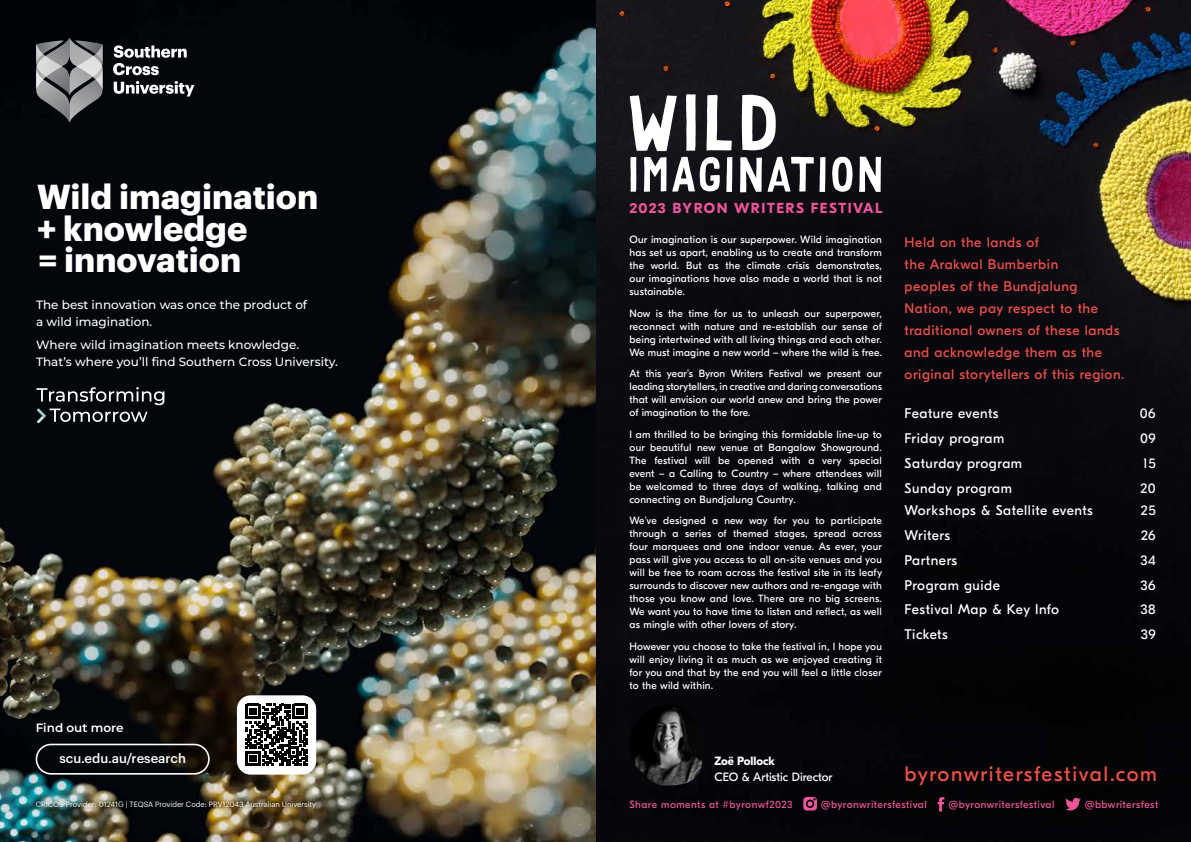
<style>
.page{position:relative;width:1191px;height:842px;background:#fff}
.page>*{position:absolute;margin:0;border:0;box-sizing:border-box;transform-origin:0 0}
.t1{font:700 33.9px/31.8px "Graphik";color:#fff}
.t2{font:21px "GT Eesti Display";letter-spacing:.08em;color:#f0504a}
.t3{font:700 14.5px "GT Eesti Display";letter-spacing:.1em;color:#ef559a}
.t4{font:14px/22px "GT Eesti Display";letter-spacing:.04em;color:#f0504a}
.t5{font:14px "GT Eesti Display";letter-spacing:.04em;color:#fff}
.t6{font:500 13px "Graphik";color:#fff}
.t7{font:500 12px/17px "Montserrat";color:#fff}
.t8{font:12px "GT Eesti Display";color:#fff}
.t9{font:600 12px "Montserrat";color:#fff}
.t10{font:700 12px "GT Eesti Display";color:#fff}
.t11{font:10.5px/13px "GT Eesti Display";letter-spacing:.02em;color:#fff;text-align:justify}
.t12{font:10.5px "GT Eesti Display";letter-spacing:.04em;color:#ef559a}
.t13{font:7.5px "Graphik";letter-spacing:-.005em;color:#fff}
</style>
<div class="page">
<img style="left:595px;top:0;width:596px;height:842px">
<svg style="left:803px;top:797px;width:14px;height:13px"></svg>
<svg style="left:937px;top:797px;width:7px;height:14px"></svg>
<svg style="left:1065px;top:797px;width:15px;height:13px"></svg>
<svg style="left:630px;top:157px;width:251px;height:35px"></svg>
<svg style="left:629px;top:95px;width:48px;height:56px"></svg>
<svg style="left:686px;top:94px;width:9px;height:57px"></svg>
<svg style="left:706px;top:95px;width:26px;height:56px"></svg>
<svg style="left:741px;top:95px;width:35px;height:55px"></svg>
<img style="left:628px;top:704px;width:76px;height:82px">
<img style="left:0;top:0;width:595px;height:842px">
<svg style="left:36px;top:38px;width:67px;height:85px;background:#707275"></svg>
<svg style="left:113px;top:45px;width:74px;height:30px"></svg>
<svg style="left:114px;top:81px;width:80px;height:16px"></svg>
<div style="left:237px;top:695px;width:79px;height:80px;background:#fff;border-radius:14px"></div>
<svg style="left:245px;top:704px;width:63px;height:62px"></svg>
<div style="left:36px;top:744px;width:174px;height:31px;border:2px solid #fff;border-radius:15px"></div>
<svg style="left:36px;top:387px;width:128px;height:36px;background:#34373b"></svg>
<div style="left:31px;top:796px;width:290px;height:17px;background:#000;opacity:.75"></div>
<h1 class="t1" style="left:37px;top:177px;width:283px">Wild imagination + knowledge<br>= innovation</h1>
<p class="t7" style="left:36px;top:296px;width:273px">The best innovation was once the product of a wild imagination.</p>
<p class="t7" style="left:36px;top:336px;width:303px">Where wild imagination meets knowledge.<br>That’s where you’ll find Southern Cross University.</p>
<p class="t9" style="left:36px;top:720px;width:89px">Find out more</p>
<p class="t6" style="left:59px;top:748px;width:128px">scu.edu.au/research</p>
<p class="t13" style="left:36px;top:799px;width:282px">CRICOS Provider: 01241G | TEQSA Provider Code: PRV12043 Australian University</p>
<h3 class="t3" style="left:629px;top:200px;width:254px">2023 BYRON WRITERS FESTIVAL</h3>
<p class="t11" style="left:629px;top:233px;width:254px">Our imagination is our superpower. Wild imagination has set us apart, enabling us to create and transform the world. But as the climate crisis demonstrates, our imaginations have also made a world that is not sustainable.</p>
<p class="t11" style="left:629px;top:307px;width:254px">Now is the time for us to unleash our superpower, reconnect with nature and re-establish our sense of being intertwined with all living things and each other.<br>We must imagine a new world – where the wild is free.</p>
<p class="t11" style="left:629px;top:367px;width:254px">At this year’s Byron Writers Festival we present our leading storytellers, in creative and daring conversations that will envision our world anew and bring the power of imagination to the fore.</p>
<p class="t11" style="left:629px;top:428px;width:254px">I am thrilled to be bringing this formidable line-up to our beautiful new venue at Bangalow Showground.<br>The festival will be opened with a very special event – a Calling to Country – where attendees will be welcomed to three days of walking, talking and connecting on Bundjalung Country.</p>
<p class="t11" style="left:629px;top:514px;width:254px">We’ve designed a new way for you to participate through a series of themed stages, spread across four marquees and one indoor venue. As ever, your pass will give you access to all on-site venues and you will be free to roam across the festival site in its leafy surrounds to discover new authors and re-engage with those you know and love. There are no big screens.<br>We want you to have time to listen and reflect, as well as mingle with other lovers of story.</p>
<p class="t11" style="left:629px;top:640px;width:254px">However you choose to take the festival in, I hope you will enjoy living it as much as we enjoyed creating it for you and that by the end you will feel a little closer to the wild within.</p>
<h3 class="t4" style="left:904px;top:231px;width:221px">Held on the lands of<br>the Arakwal Bumberbin<br>peoples of the Bundjalung<br>Nation, we pay respect to the traditional owners of these lands and acknowledge them as the original storytellers of this region.</h3>
<h3 class="t5" style="left:904px;top:406px;width:95px">Feature events</h3>
<h3 class="t5" style="left:1139px;top:406px;width:17px">06</h3>
<h3 class="t5" style="left:904px;top:431px;width:101px">Friday program</h3>
<h3 class="t5" style="left:1140px;top:431px;width:17px">09</h3>
<h3 class="t5" style="left:904px;top:456px;width:119px">Saturday program</h3>
<h3 class="t5" style="left:1143px;top:456px;width:14px">15</h3>
<h3 class="t5" style="left:904px;top:481px;width:109px">Sunday program</h3>
<h3 class="t5" style="left:1140px;top:481px;width:17px">20</h3>
<h3 class="t5" style="left:904px;top:503px;width:190px">Workshops &amp; Satellite events</h3>
<h3 class="t5" style="left:1141px;top:503px;width:16px">25</h3>
<h3 class="t5" style="left:904px;top:527px;width:47px">Writers</h3>
<h3 class="t5" style="left:1141px;top:527px;width:16px">26</h3>
<h3 class="t5" style="left:904px;top:552px;width:54px">Partners</h3>
<h3 class="t5" style="left:1140px;top:552px;width:17px">34</h3>
<h3 class="t5" style="left:904px;top:577px;width:97px">Program guide</h3>
<h3 class="t5" style="left:1140px;top:577px;width:17px">36</h3>
<h3 class="t5" style="left:904px;top:602px;width:156px">Festival Map &amp; Key Info</h3>
<h3 class="t5" style="left:1140px;top:602px;width:17px">38</h3>
<h3 class="t5" style="left:904px;top:627px;width:45px">Tickets</h3>
<h3 class="t5" style="left:1140px;top:627px;width:16px">39</h3>
<p class="t10" style="left:714px;top:754px;width:62px">Zoë Pollock</p>
<p class="t8" style="left:714px;top:770px;width:119px">CEO &amp; Artistic Director</p>
<h2 class="t2" style="left:904px;top:762px;width:254px">byronwritersfestival.com</h2>
<p class="t12" style="left:629px;top:798px;width:164px">Share moments at #byronwf2023</p>
<p class="t12" style="left:821px;top:798px;width:107px">@byronwritersfestival</p>
<p class="t12" style="left:948px;top:798px;width:107px">@byronwritersfestival</p>
<p class="t12" style="left:1084px;top:798px;width:75px">@bbwritersfest</p>
</div>
